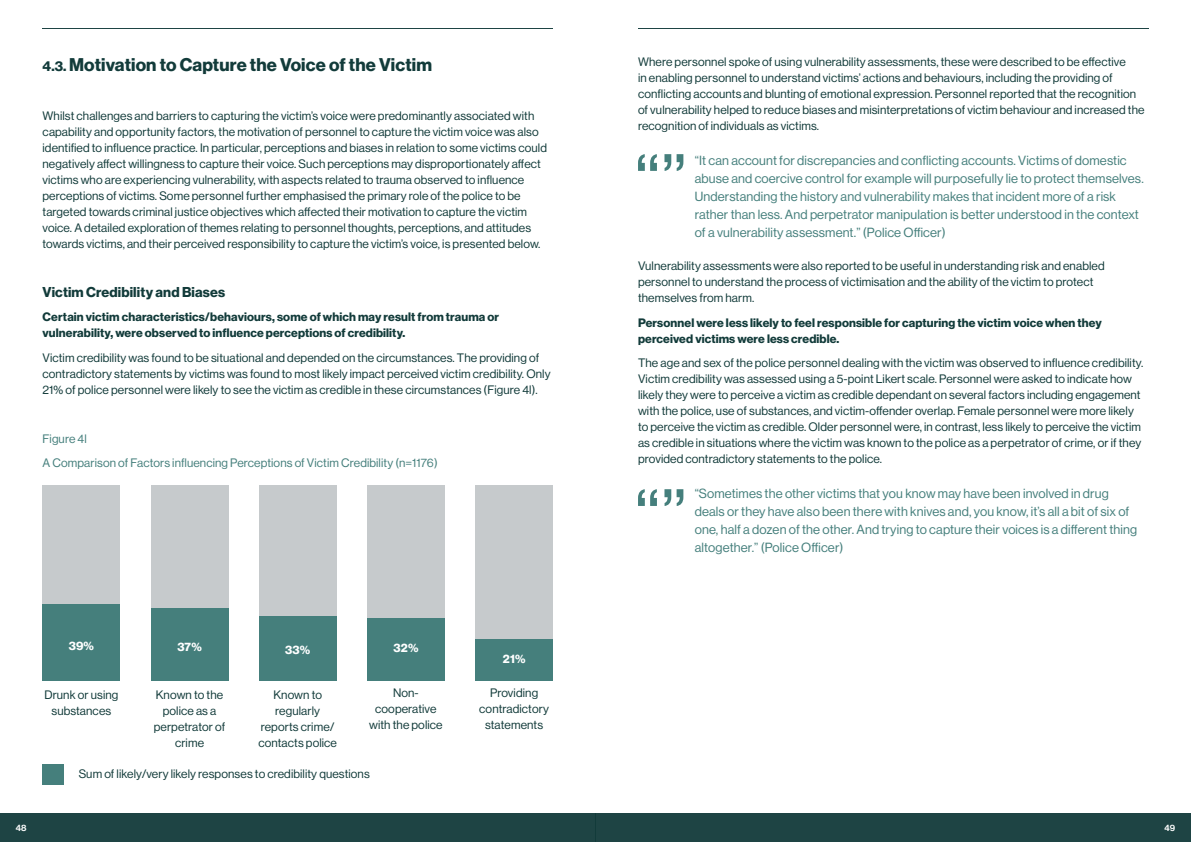
<style>
.page{position:relative;width:1191px;height:842px;background:#fff}
.page>*{position:absolute;margin:0;border:0;box-sizing:border-box;transform-origin:0 0}
.t1{font:18px "N Haas Grotesk DS Pro 75 Bd";letter-spacing:.01em;color:#123b3a}
.t2{font:14px "N Haas Grotesk DS Pro 75 Bd";letter-spacing:.01em;color:#123b3a}
.t3{font:13px/18px "N Haas Grotesk DS Pro 55 Rg";letter-spacing:.01em;color:#457f7c}
.t4{font:12px/16px "N Haas Grotesk DS Pro 55 Rg";letter-spacing:.01em;color:#123b3a}
.t5{font:12px/16px "N Haas Grotesk DS Pro 75 Bd";letter-spacing:.01em;color:#123b3a}
.t6{font:12px/24.5px "N Haas Grotesk DS Pro 55 Rg";letter-spacing:.01em;color:#457f7c}
.t7{font:12px "N Haas Grotesk DS Pro 75 Bd";letter-spacing:.01em;color:#fff}
.t8{font:9px "N Haas Grotesk DS Pro 65 Md";color:#fff}
.s1{font-size:14px}
</style>
<div class="page">
<div style="left:595px;top:814px;width:596px;height:28px;background:#1e4444"></div>
<div style="left:0;top:814px;width:595px;height:28px;background:#1e4444"></div>
<hr style="left:43px;top:28px;width:510px;height:1px;background:#123b3a">
<hr style="left:638px;top:28px;width:510px;height:1px;background:#123b3a">
<div style="left:43px;top:764px;width:21px;height:21px;background:#457f7c"></div>
<div style="left:43px;top:485px;width:77px;height:119px;background:#c6cacc"></div>
<div style="left:43px;top:604px;width:77px;height:77px;background:#457f7c"></div>
<div style="left:151px;top:485px;width:77px;height:123px;background:#c6cacc"></div>
<div style="left:151px;top:608px;width:77px;height:73px;background:#457f7c"></div>
<div style="left:259px;top:485px;width:78px;height:131px;background:#c6cacc"></div>
<div style="left:259px;top:616px;width:78px;height:65px;background:#457f7c"></div>
<div style="left:367px;top:485px;width:78px;height:133px;background:#c6cacc"></div>
<div style="left:367px;top:618px;width:78px;height:63px;background:#457f7c"></div>
<div style="left:475px;top:485px;width:78px;height:155px;background:#c6cacc"></div>
<div style="left:475px;top:640px;width:78px;height:41px;background:#457f7c"></div>
<svg style="left:638px;top:154px;width:45px;height:17px"></svg>
<svg style="left:638px;top:489px;width:45px;height:17px"></svg>
<h1 class="t1" style="left:43px;top:54px;width:391px"><span class="s1">4.3.</span> Motivation to Capture the Voice of the Victim</h1>
<p class="t4" style="left:43px;top:107px;width:506px">Whilst challenges and barriers to capturing the victim’s voice were predominantly associated with capability and opportunity factors, the motivation of personnel to capture the victim voice was also identified to influence practice. In particular, perceptions and biases in relation to some victims could negatively affect willingness to capture their voice. Such perceptions may disproportionately affect victims who are experiencing vulnerability, with aspects related to trauma observed to influence perceptions of victims. Some personnel further emphasised the primary role of the police to be targeted towards criminal justice objectives which affected their motivation to capture the victim voice. A detailed exploration of themes relating to personnel thoughts, perceptions, and attitudes towards victims, and their perceived responsibility to capture the victim’s voice, is presented below.</p>
<p class="t2" style="left:43px;top:283px;width:184px">Victim Credibility and Biases</p>
<p class="t5" style="left:43px;top:309px;width:458px">Certain victim characteristics/behaviours, some of which may result from trauma or vulnerability, were observed to influence perceptions of credibility.</p>
<p class="t4" style="left:43px;top:349px;width:509px">Victim credibility was found to be situational and depended on the circumstances. The providing of contradictory statements by victims was found to most likely impact perceived victim credibility. Only<br>21% of police personnel were likely to see the victim as credible in these circumstances (Figure 4l).</p>
<p class="t6" style="left:43px;top:426px;width:397px">Figure 4l<br>A Comparison of Factors influencing Perceptions of Victim Credibility (n=1176)</p>
<p class="t7" style="left:69px;top:639px;width:27px">39%</p>
<p class="t7" style="left:177px;top:639px;width:26px">37%</p>
<p class="t7" style="left:285px;top:642px;width:27px">33%</p>
<p class="t7" style="left:393px;top:641px;width:27px">32%</p>
<p class="t7" style="left:503px;top:651px;width:24px">21%</p>
<p class="t4" style="left:44px;top:687px;width:75px;text-align:center">Drunk or using substances</p>
<p class="t4" style="left:154px;top:687px;width:73px;text-align:center">Known to the police as a perpetrator of crime</p>
<p class="t4" style="left:258px;top:687px;width:80px;text-align:center">Known to regularly reports crime/ contacts police</p>
<p class="t4" style="left:369px;top:685px;width:75px;text-align:center">Non&shy;cooperative with the police</p>
<p class="t4" style="left:479px;top:685px;width:71px;text-align:center">Providing contradictory statements</p>
<p class="t4" style="left:79px;top:766px;width:293px">Sum of likely/very likely responses to credibility questions</p>
<p class="t4" style="left:638px;top:54px;width:508px">Where personnel spoke of using vulnerability assessments, these were described to be effective<br>in enabling personnel to understand victims’ actions and behaviours, including the providing of conflicting accounts and blunting of emotional expression. Personnel reported that the recognition of vulnerability helped to reduce biases and misinterpretations of victim behaviour and increased the recognition of individuals as victims.</p>
<p class="t3" style="left:694px;top:152px;width:450px">“It can account for discrepancies and conflicting accounts. Victims of domestic abuse and coercive control for example will purposefully lie to protect themselves.<br>Understanding the history and vulnerability makes that incident more of a risk rather than less. And perpetrator manipulation is better understood in the context of a vulnerability assessment.” (Police Officer)</p>
<p class="t4" style="left:638px;top:258px;width:468px">Vulnerability assessments were also reported to be useful in understanding risk and enabled personnel to understand the process of victimisation and the ability of the victim to protect themselves from harm.</p>
<p class="t5" style="left:638px;top:314px;width:465px">Personnel were less likely to feel responsible for capturing the victim voice when they perceived victims were less credible.</p>
<p class="t4" style="left:638px;top:355px;width:507px">The age and sex of the police personnel dealing with the victim was observed to influence credibility.<br>Victim credibility was assessed using a 5-point Likert scale. Personnel were asked to indicate how likely they were to perceive a victim as credible dependant on several factors including engagement with the police, use of substances, and victim-offender overlap. Female personnel were more likely to perceive the victim as credible. Older personnel were, in contrast, less likely to perceive the victim as credible in situations where the victim was known to the police as a perpetrator of crime, or if they provided contradictory statements to the police.</p>
<p class="t3" style="left:694px;top:485px;width:444px">“Sometimes the other victims that you know may have been involved in drug deals or they have also been there with knives and, you know, it’s all a bit of six of one, half a dozen of the other. And trying to capture their voices is a different thing altogether.” (Police Officer)</p>
<p class="t8" style="left:16px;top:823px;width:12px">48</p>
<p class="t8" style="left:1164px;top:823px;width:12px">49</p>
</div>
